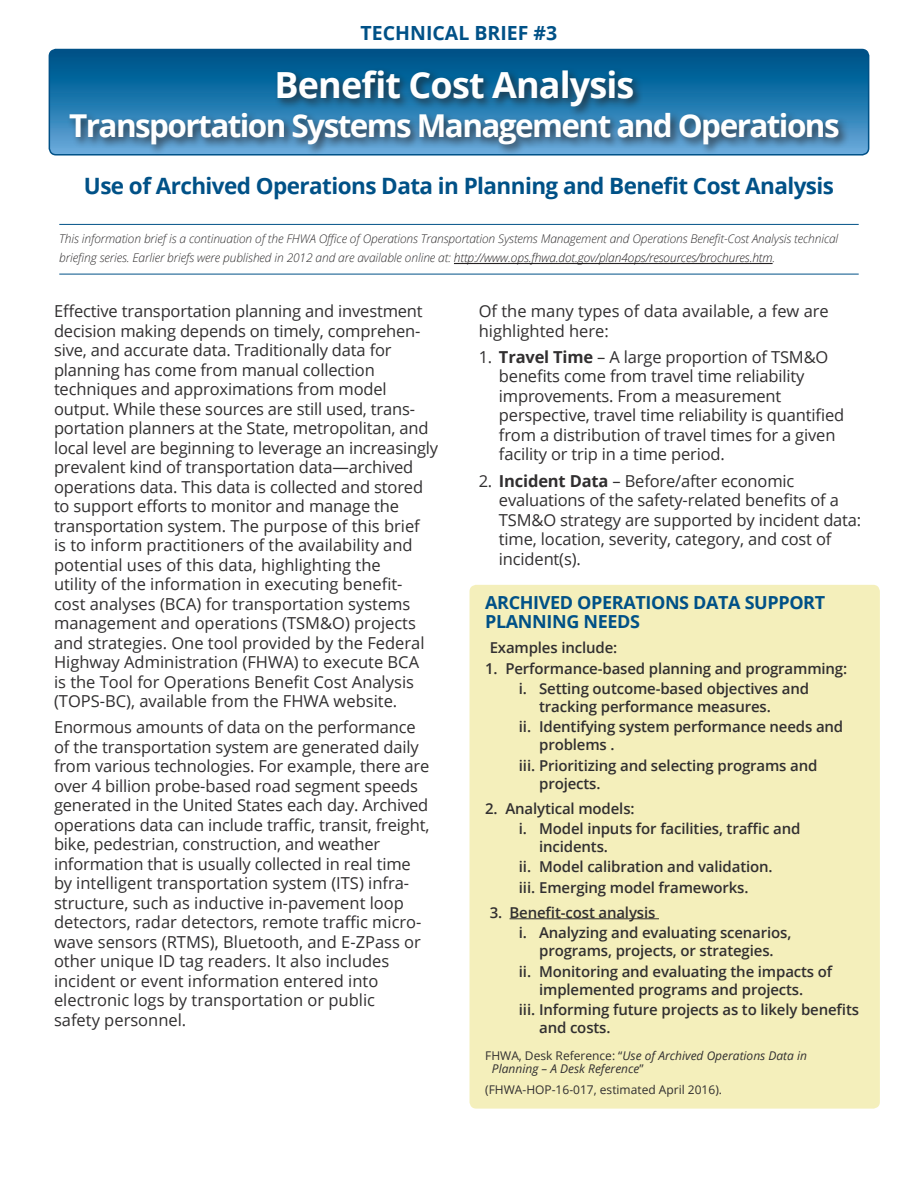
<style>
.page{position:relative;width:918px;height:1188px;background:#fff}
.page>*{position:absolute;margin:0;border:0;box-sizing:border-box;transform-origin:0 0}
.Heading1{font:700 36px "Open Sans";letter-spacing:-.025em;color:#fff}
.Heading1-2{font:700 31.5px "Open Sans";letter-spacing:-.05em;color:#fff}
.Heading1-3{font:700 22.5px "Open Sans";letter-spacing:-.025em;color:#005187}
.t1{font:700 19.5px "Open Sans";color:#005187}
.Heading3{font:700 18px/19.2px "Open Sans";letter-spacing:-.02em;color:#005187}
.Body_Text{font:16.5px/19.5px "Open Sans";letter-spacing:-.01em;color:#312f30}
.List{font:16.5px/19.5px "Open Sans";letter-spacing:-.01em;color:#312f30}
.List-2{font:600 15px/18px "Open Sans";letter-spacing:-.01em;color:#312f30}
.Body_Text-2{font:italic 300 12px/19.5px "Open Sans";letter-spacing:-.01em;color:#312f30}
.Footnote{font:italic 12px/13.5px "Open Sans";color:#312f30}
.Footnote-2{font:12px "Open Sans";color:#312f30}
.s1{color:#231f20}
.s2{font-weight:700}
.s3{font-style:normal}
</style>
<div class="page">
<div style="left:49px;top:50px;width:820px;height:105px;background:linear-gradient(to bottom,#004d84,#65a9dc);border-radius:7px"></div>
<div style="left:49px;top:49px;width:820px;height:107px;border:2px solid #005187;border-radius:7px"></div>
<hr style="left:59px;top:274px;width:800px;height:1px;background:#005187">
<hr style="left:59px;top:224px;width:800px;height:1px;background:#005187">
<hr style="left:454px;top:263px;width:319px;height:1px;background:#231f20">
<div style="left:67px;top:67px;width:783px;height:89px;background:#231f20;opacity:.75"></div>
<div style="left:470px;top:585px;width:410px;height:524px;background:#f4efbb;border-radius:7px"></div>
<hr style="left:510px;top:918px;width:149px;height:1px;background:#312f30">
<p class="t1" style="left:361px;top:19px;width:198px">TECHNICAL BRIEF #3</p>
<p class="Heading1" style="left:275px;top:59px;width:361px">Benefit Cost Analysis</p>
<p class="Heading1-2" style="left:69px;top:103px;width:772px">Transportation Systems Management and Operations</p>
<p class="Heading1-3" style="left:84px;top:170px;width:752px">Use of Archived Operations Data in Planning and Benefit Cost Analysis</p>
<p class="Body_Text-2" style="left:59px;top:228px;width:781px">This information brief is a continuation of the FHWA Office of Operations Transportation Systems Management and Operations Benefit-Cost Analysis technical briefing series. Earlier briefs were published in 2012 and are available online at: <span class="s1">http://www.ops.fhwa.dot.gov/plan4ops/resources/brochures.htm</span>.</p>
<p class="Body_Text" style="left:54px;top:301px;width:386px">Effective transportation planning and investment decision making depends on timely, comprehen&shy;sive, and accurate data. Traditionally data for planning has come from manual collection techniques and approximations from model output. While these sources are still used, trans&shy;portation planners at the State, metropolitan, and local level are beginning to leverage an increasingly prevalent kind of transportation data—archived operations data. This data is collected and stored to support efforts to monitor and manage the transportation system. The purpose of this brief<br>is to inform practitioners of the availability and potential uses of this data, highlighting the<br>utility of the information in executing benefit&shy;cost analyses (BCA) for transportation systems management and operations (TSM&amp;O) projects and strategies. One tool provided by the Federal Highway Administration (FHWA) to execute BCA<br>is the Tool for Operations Benefit Cost Analysis (TOPS-BC), available from the FHWA website.</p>
<p class="Body_Text" style="left:54px;top:717px;width:377px">Enormous amounts of data on the performance of the transportation system are generated daily from various technologies. For example, there are over 4 billion probe-based road segment speeds generated in the United States each day. Archived operations data can include traffic, transit, freight, bike, pedestrian, construction, and weather information that is usually collected in real time by intelligent transportation system (ITS) infra&shy;structure, such as inductive in-pavement loop detectors, radar detectors, remote traffic micro&shy;wave sensors (RTMS), Bluetooth, and E-ZPass or other unique ID tag readers. It also includes incident or event information entered into electronic logs by transportation or public<br>safety personnel.</p>
<p class="Body_Text" style="left:479px;top:301px;width:352px">Of the many types of data available, a few are highlighted here:</p>
<p class="List" style="left:499px;top:347px;width:347px;text-indent:-20px">1. <span class="s2">Travel Time</span> – A large proportion of TSM&amp;O benefits come from travel time reliability improvements. From a measurement perspective, travel time reliability is quantified from a distribution of travel times for a given facility or trip in a time period.</p>
<p class="List" style="left:499px;top:471px;width:364px;text-indent:-20px">2. <span class="s2">Incident Data</span> – Before/after economic evaluations of the safety-related benefits of a TSM&amp;O strategy are supported by incident data: time, location, severity, category, and cost of incident(s).</p>
<p class="Heading3" style="left:485px;top:593px;width:342px">ARCHIVED OPERATIONS DATA SUPPORT<br>PLANNING NEEDS</p>
<p class="List-2" style="left:490px;top:638px;width:129px">Examples include:</p>
<p class="List-2" style="left:485px;top:659px;width:364px">1. Performance-based planning and programming:</p>
<p class="List-2" style="left:539px;top:679px;width:271px;text-indent:-20px">i. Setting outcome-based objectives and tracking performance measures.</p>
<p class="List-2" style="left:539px;top:718px;width:306px;text-indent:-20px">ii. Identifying system performance needs and problems .</p>
<p class="List-2" style="left:539px;top:756px;width:280px;text-indent:-20px">iii. Prioritizing and selecting programs and projects.</p>
<p class="List-2" style="left:485px;top:799px;width:151px">2. Analytical models:</p>
<p class="List-2" style="left:539px;top:819px;width:263px;text-indent:-20px">i. Model inputs for facilities, traffic and incidents.</p>
<p class="List-2" style="left:519px;top:858px;width:255px">ii. Model calibration and validation.</p>
<p class="List-2" style="left:519px;top:878px;width:231px">iii. Emerging model frameworks.</p>
<p class="List-2" style="left:490px;top:903px;width:167px">3. Benefit-cost analysis</p>
<p class="List-2" style="left:519px;top:923px;width:274px;text-align:center">i. Analyzing and evaluating scenarios, programs, projects, or strategies.</p>
<p class="List-2" style="left:519px;top:962px;width:315px;text-align:center">ii. Monitoring and evaluating the impacts of implemented programs and projects.</p>
<p class="List-2" style="left:539px;top:1000px;width:322px;text-indent:-20px">iii. Informing future projects as to likely benefits and costs.</p>
<p class="Footnote" style="left:492px;top:1049px;width:317px;text-indent:-7px"><span class="s3">FHWA, Desk Reference: “</span>Use of Archived Operations Data in<br>Planning – A Desk Reference<span class="s3">”</span></p>
<p class="Footnote-2" style="left:485px;top:1081px;width:238px">(FHWA-HOP-16-017, estimated April 2016).</p>
</div>
